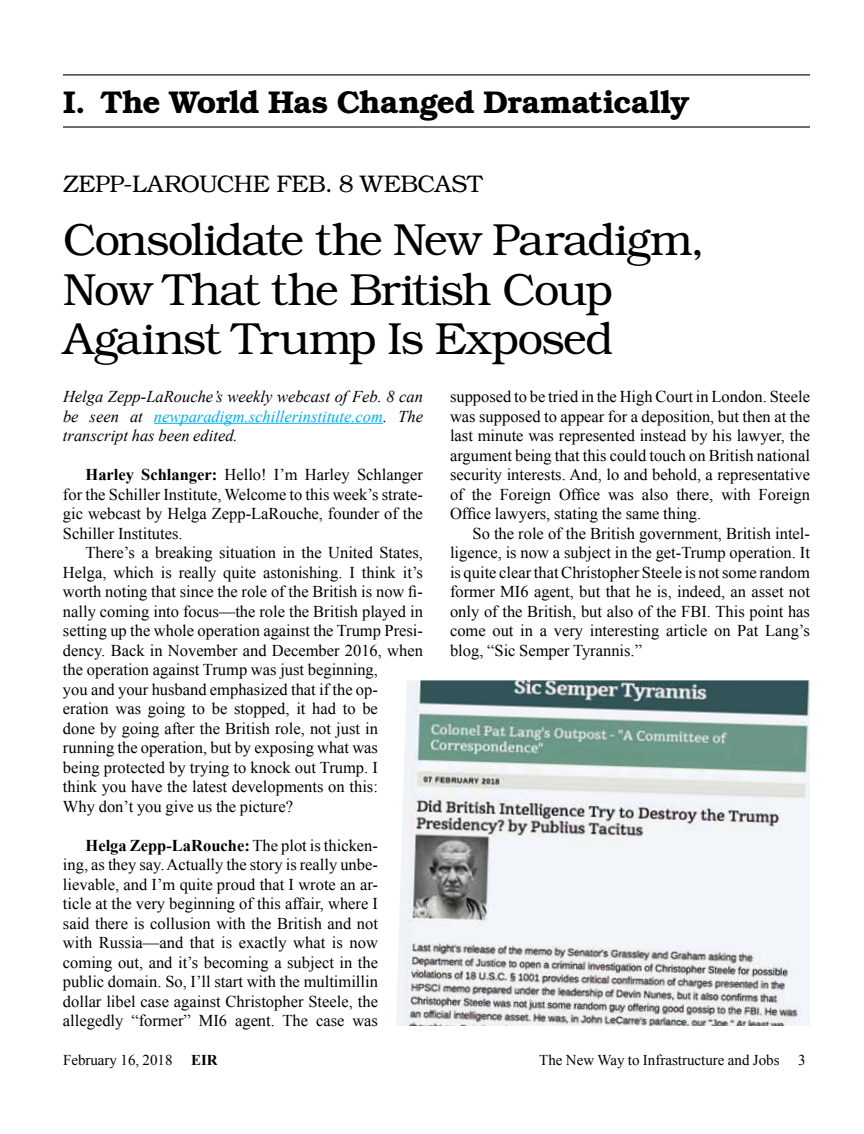
<style>
.page{position:relative;width:864px;height:1134px;background:#fff}
.page>*{position:absolute;margin:0;border:0;box-sizing:border-box;transform-origin:0 0}
.t1{font:300 45px/49.5px "Bookman";letter-spacing:-.03em;color:#000}
.t2{font:600 31.5px "Bookman";letter-spacing:-.015em;color:#000}
.t3{font:300 24px "Bookman";letter-spacing:-.02em;color:#000}
.t4{font:16.5px/19.5px "Times New Roman";color:#000;text-align:justify}
.t5{font:italic 16.5px/19.5px "Times New Roman";color:#000;text-align:justify}
.t6{font:15px "Times New Roman";color:#000}
.s1{color:#00aeef}
.s2{font-weight:700}
</style>
<div class="page">
<hr style="left:154px;top:423px;width:229px;height:1px;background:#00aeef">
<img style="left:396px;top:680px;width:414px;height:346px">
<hr style="left:63px;top:74px;width:747px;height:1px;background:#000">
<hr style="left:63px;top:126px;width:747px;height:2px;background:#000">
<h2 class="t2" style="left:63px;top:84px;width:628px">I. The World Has Changed Dramatically</h2>
<h3 class="t3" style="left:63px;top:170px;width:421px">ZEPP-LAROUCHE FEB. 8 WEBCAST</h3>
<h1 class="t1" style="left:63px;top:215px;width:644px">Consolidate the New Paradigm,<br>Now That the British Coup<br>Against Trump Is Exposed</h1>
<p class="t5" style="left:63px;top:386px;width:362px">Helga Zepp-LaRouche’s weekly webcast of Feb. 8 can be seen at <span class="s1">newparadigm.schillerinstitute.com</span>. The transcript has been edited.</p>
<p class="t4" style="left:63px;top:464px;width:361px;text-indent:23px"><span class="s2">Harley Schlanger:</span> Hello! I’m Harley Schlanger for the Schiller Institute, Welcome to this week’s strate&shy;gic webcast by Helga Zepp-LaRouche, founder of the Schiller Institutes.</p>
<p class="t4" style="left:63px;top:542px;width:362px;text-align:left;text-indent:23px">There’s a breaking situation in the United States, Helga, which is really quite astonishing. I think it’s worth noting that since the role of the British is now fi&shy;nally coming into focus—the role the British played in setting up the whole operation against the Trump Presi&shy;dency. Back in November and December 2016, when the operation against Trump was just beginning,<br>you and your husband emphasized that if the op&shy;eration was going to be stopped, it had to be<br>done by going after the British role, not just in running the operation, but by exposing what was<br>being protected by trying to knock out Trump. I<br>think you have the latest developments on this:<br>Why don’t you give us the picture?</p>
<p class="t4" style="left:63px;top:835px;width:317px;text-indent:23px"><span class="s2">Helga Zepp-LaRouche:</span> The plot is thicken&shy;ing, as they say. Actually the story is really unbe&shy;lievable, and I’m quite proud that I wrote an ar&shy;ticle at the very beginning of this affair, where I said there is collusion with the British and not with Russia—and that is exactly what is now coming out, and it’s becoming a subject in the public domain. So, I’ll start with the multimillin dollar libel case against Christopher Steele, the allegedly “former” MI6 agent. The case was</p>
<p class="t4" style="left:450px;top:387px;width:362px">supposed to be tried in the High Court in London. Steele was supposed to appear for a deposition, but then at the last minute was represented instead by his lawyer, the argument being that this could touch on British national security interests. And, lo and behold, a representative of the Foreign Office was also there, with Foreign Office lawyers, stating the same thing.</p>
<p class="t4" style="left:450px;top:523px;width:362px;text-indent:22px">So the role of the British government, British intel&shy;ligence, is now a subject in the get-Trump operation. It is quite clear that Christopher Steele is not some random former MI6 agent, but that he is, indeed, an asset not only of the British, but also of the FBI. This point has come out in a very interesting article on Pat Lang’s blog, “Sic Semper Tyrannis.”</p>
<p class="t6" style="left:63px;top:1050px;width:156px">February 16, 2018 <span class="s2">EIR</span></p>
<p class="t6" style="left:539px;top:1050px;width:268px">The New Way to Infrastructure and Jobs 3</p>
</div>
